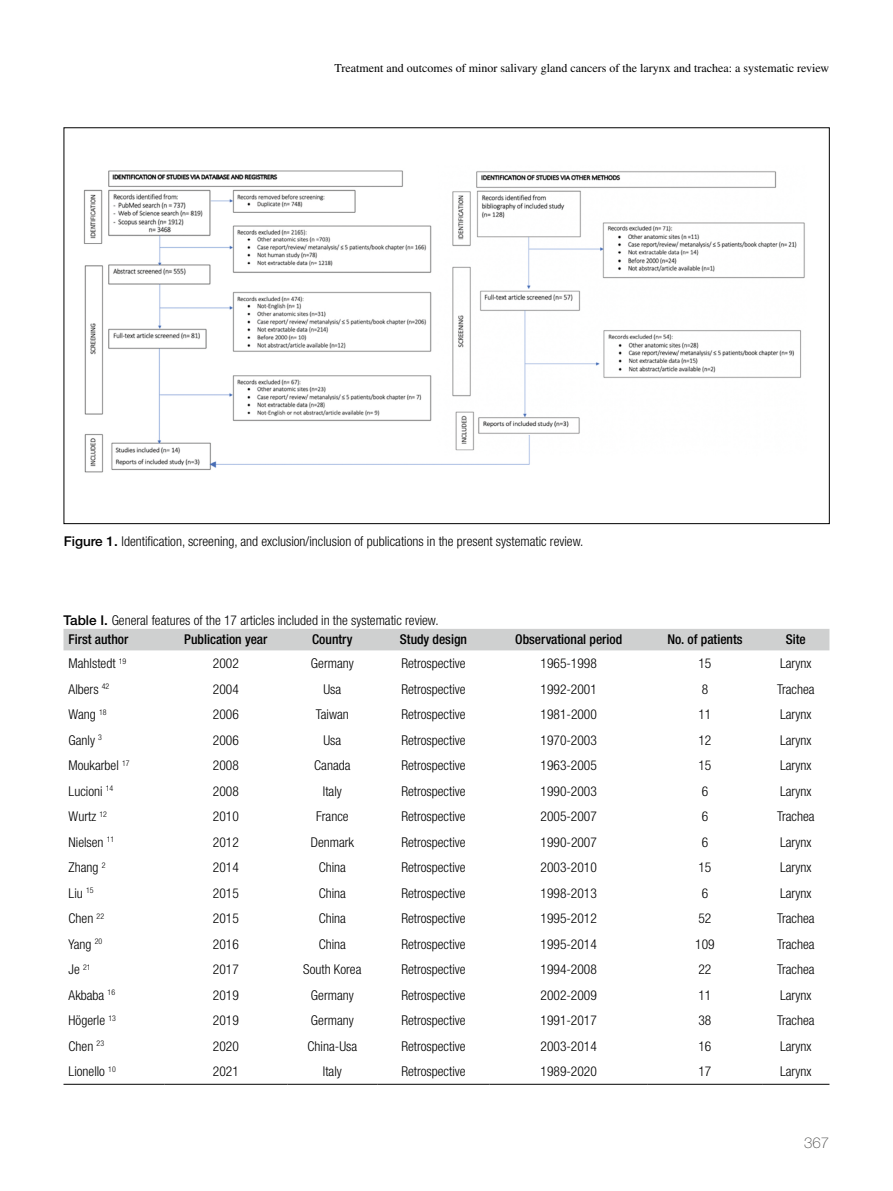
<style>
.page{position:relative;width:893px;height:1191px;background:#fff}
.page>*{position:absolute;margin:0;border:0;box-sizing:border-box;transform-origin:0 0}
.t1{font:100 15px "Helvetica Neue LT Std";color:#484847}
.t2{font:300 condensed 13.5px/19.8px "Helvetica Neue LT Std";color:#000}
.t3{font:500 condensed 13.5px "Helvetica Neue LT Std";color:#000}
.t4{font:12px "Times LT Std";color:#000}
.s1{font-weight:500;font-stretch:normal}
.s2{font-weight:500}
</style>
<div class="page">
<img style="left:83px;top:170px;width:722px;height:303px">
<div style="left:64px;top:629px;width:765px;height:21px;background:#cfd0d0"></div>
<hr style="left:64px;top:1084px;width:100px;height:1px;background:#000">
<hr style="left:164px;top:1084px;width:123px;height:1px;background:#000">
<hr style="left:287px;top:1084px;width:90px;height:1px;background:#000">
<hr style="left:377px;top:1084px;width:113px;height:1px;background:#000">
<hr style="left:490px;top:1084px;width:158px;height:1px;background:#000">
<hr style="left:648px;top:1084px;width:114px;height:1px;background:#000">
<hr style="left:762px;top:1084px;width:67px;height:1px;background:#000">
<p class="t4" style="left:335px;top:61px;width:496px">Treatment and outcomes of minor salivary gland cancers of the larynx and trachea: a systematic review</p>
<p class="t2" style="left:64px;top:531px;width:521px"><span class="s1">Figure 1.</span> Identification, screening, and exclusion/inclusion of publications in the present systematic review.</p>
<p class="t2" style="left:69px;top:610px;width:372px;text-indent:-5px"><span class="s1">Table I.</span> General features of the 17 articles included in the systematic review.<br><span class="s2">First author</span></p>
<p class="t3" style="left:184px;top:631px;width:85px">Publication year</p>
<p class="t3" style="left:312px;top:631px;width:42px">Country</p>
<p class="t3" style="left:400px;top:631px;width:69px">Study design</p>
<p class="t3" style="left:515px;top:631px;width:109px">Observational period</p>
<p class="t3" style="left:667px;top:631px;width:77px">No. of patients</p>
<p class="t3" style="left:786px;top:631px;width:22px">Site</p>
<p class="t2" style="left:69px;top:653px;width:59px">Mahlstedt <sup>19</sup></p>
<p class="t2" style="left:213px;top:653px;width:27px">2002</p>
<p class="t2" style="left:311px;top:653px;width:44px">Germany</p>
<p class="t2" style="left:401px;top:653px;width:66px">Retrospective</p>
<p class="t2" style="left:541px;top:653px;width:58px">1965-1998</p>
<p class="t2" style="left:698px;top:653px;width:14px">15</p>
<p class="t2" style="left:780px;top:653px;width:33px">Larynx</p>
<p class="t2" style="left:69px;top:678px;width:42px">Albers <sup>42</sup></p>
<p class="t2" style="left:213px;top:678px;width:27px">2004</p>
<p class="t2" style="left:323px;top:678px;width:19px">Usa</p>
<p class="t2" style="left:401px;top:678px;width:66px">Retrospective</p>
<p class="t2" style="left:541px;top:678px;width:58px">1992-2001</p>
<p class="t2" style="left:702px;top:678px;width:8px">8</p>
<p class="t2" style="left:777px;top:678px;width:39px">Trachea</p>
<p class="t2" style="left:69px;top:704px;width:40px">Wang <sup>18</sup></p>
<p class="t2" style="left:213px;top:704px;width:27px">2006</p>
<p class="t2" style="left:316px;top:704px;width:34px">Taiwan</p>
<p class="t2" style="left:401px;top:704px;width:66px">Retrospective</p>
<p class="t2" style="left:541px;top:704px;width:58px">1981-2000</p>
<p class="t2" style="left:698px;top:704px;width:14px">11</p>
<p class="t2" style="left:780px;top:704px;width:33px">Larynx</p>
<p class="t2" style="left:69px;top:730px;width:35px">Ganly <sup>3</sup></p>
<p class="t2" style="left:213px;top:730px;width:27px">2006</p>
<p class="t2" style="left:323px;top:730px;width:19px">Usa</p>
<p class="t2" style="left:401px;top:730px;width:66px">Retrospective</p>
<p class="t2" style="left:541px;top:730px;width:58px">1970-2003</p>
<p class="t2" style="left:698px;top:730px;width:14px">12</p>
<p class="t2" style="left:780px;top:730px;width:33px">Larynx</p>
<p class="t2" style="left:69px;top:755px;width:63px">Moukarbel <sup>17</sup></p>
<p class="t2" style="left:213px;top:755px;width:27px">2008</p>
<p class="t2" style="left:314px;top:755px;width:38px">Canada</p>
<p class="t2" style="left:401px;top:755px;width:66px">Retrospective</p>
<p class="t2" style="left:541px;top:755px;width:58px">1963-2005</p>
<p class="t2" style="left:698px;top:755px;width:14px">15</p>
<p class="t2" style="left:780px;top:755px;width:33px">Larynx</p>
<p class="t2" style="left:69px;top:781px;width:46px">Lucioni <sup>14</sup></p>
<p class="t2" style="left:213px;top:781px;width:27px">2008</p>
<p class="t2" style="left:323px;top:781px;width:20px">Italy</p>
<p class="t2" style="left:401px;top:781px;width:66px">Retrospective</p>
<p class="t2" style="left:541px;top:781px;width:58px">1990-2003</p>
<p class="t2" style="left:702px;top:781px;width:8px">6</p>
<p class="t2" style="left:780px;top:781px;width:33px">Larynx</p>
<p class="t2" style="left:69px;top:806px;width:40px">Wurtz <sup>12</sup></p>
<p class="t2" style="left:213px;top:806px;width:27px">2010</p>
<p class="t2" style="left:316px;top:806px;width:34px">France</p>
<p class="t2" style="left:401px;top:806px;width:66px">Retrospective</p>
<p class="t2" style="left:541px;top:806px;width:58px">2005-2007</p>
<p class="t2" style="left:702px;top:806px;width:8px">6</p>
<p class="t2" style="left:777px;top:806px;width:39px">Trachea</p>
<p class="t2" style="left:69px;top:832px;width:47px">Nielsen <sup>11</sup></p>
<p class="t2" style="left:213px;top:832px;width:27px">2012</p>
<p class="t2" style="left:311px;top:832px;width:45px">Denmark</p>
<p class="t2" style="left:401px;top:832px;width:66px">Retrospective</p>
<p class="t2" style="left:541px;top:832px;width:58px">1990-2007</p>
<p class="t2" style="left:702px;top:832px;width:8px">6</p>
<p class="t2" style="left:780px;top:832px;width:33px">Larynx</p>
<p class="t2" style="left:69px;top:857px;width:38px">Zhang <sup>2</sup></p>
<p class="t2" style="left:213px;top:857px;width:27px">2014</p>
<p class="t2" style="left:319px;top:857px;width:29px">China</p>
<p class="t2" style="left:401px;top:857px;width:66px">Retrospective</p>
<p class="t2" style="left:541px;top:857px;width:58px">2003-2010</p>
<p class="t2" style="left:698px;top:857px;width:14px">15</p>
<p class="t2" style="left:780px;top:857px;width:33px">Larynx</p>
<p class="t2" style="left:69px;top:883px;width:27px">Liu <sup>15</sup></p>
<p class="t2" style="left:213px;top:883px;width:27px">2015</p>
<p class="t2" style="left:319px;top:883px;width:29px">China</p>
<p class="t2" style="left:401px;top:883px;width:66px">Retrospective</p>
<p class="t2" style="left:541px;top:883px;width:58px">1998-2013</p>
<p class="t2" style="left:702px;top:883px;width:8px">6</p>
<p class="t2" style="left:780px;top:883px;width:33px">Larynx</p>
<p class="t2" style="left:69px;top:908px;width:37px">Chen <sup>22</sup></p>
<p class="t2" style="left:213px;top:908px;width:27px">2015</p>
<p class="t2" style="left:319px;top:908px;width:29px">China</p>
<p class="t2" style="left:401px;top:908px;width:66px">Retrospective</p>
<p class="t2" style="left:541px;top:908px;width:58px">1995-2012</p>
<p class="t2" style="left:698px;top:908px;width:14px">52</p>
<p class="t2" style="left:777px;top:908px;width:39px">Trachea</p>
<p class="t2" style="left:69px;top:934px;width:35px">Yang <sup>20</sup></p>
<p class="t2" style="left:213px;top:934px;width:27px">2016</p>
<p class="t2" style="left:319px;top:934px;width:29px">China</p>
<p class="t2" style="left:401px;top:934px;width:66px">Retrospective</p>
<p class="t2" style="left:541px;top:934px;width:58px">1995-2014</p>
<p class="t2" style="left:695px;top:934px;width:21px">109</p>
<p class="t2" style="left:777px;top:934px;width:39px">Trachea</p>
<p class="t2" style="left:69px;top:959px;width:24px">Je <sup>21</sup></p>
<p class="t2" style="left:213px;top:959px;width:27px">2017</p>
<p class="t2" style="left:303px;top:959px;width:60px">South Korea</p>
<p class="t2" style="left:401px;top:959px;width:66px">Retrospective</p>
<p class="t2" style="left:541px;top:959px;width:58px">1994-2008</p>
<p class="t2" style="left:698px;top:959px;width:14px">22</p>
<p class="t2" style="left:777px;top:959px;width:39px">Trachea</p>
<p class="t2" style="left:69px;top:985px;width:48px">Akbaba <sup>16</sup></p>
<p class="t2" style="left:213px;top:985px;width:27px">2019</p>
<p class="t2" style="left:311px;top:985px;width:44px">Germany</p>
<p class="t2" style="left:401px;top:985px;width:66px">Retrospective</p>
<p class="t2" style="left:541px;top:985px;width:58px">2002-2009</p>
<p class="t2" style="left:698px;top:985px;width:14px">11</p>
<p class="t2" style="left:780px;top:985px;width:33px">Larynx</p>
<p class="t2" style="left:69px;top:1010px;width:49px">Högerle <sup>13</sup></p>
<p class="t2" style="left:213px;top:1010px;width:27px">2019</p>
<p class="t2" style="left:311px;top:1010px;width:44px">Germany</p>
<p class="t2" style="left:401px;top:1010px;width:66px">Retrospective</p>
<p class="t2" style="left:541px;top:1010px;width:58px">1991-2017</p>
<p class="t2" style="left:698px;top:1010px;width:14px">38</p>
<p class="t2" style="left:777px;top:1010px;width:39px">Trachea</p>
<p class="t2" style="left:69px;top:1036px;width:37px">Chen <sup>23</sup></p>
<p class="t2" style="left:213px;top:1036px;width:27px">2020</p>
<p class="t2" style="left:308px;top:1036px;width:51px">China-Usa</p>
<p class="t2" style="left:401px;top:1036px;width:66px">Retrospective</p>
<p class="t2" style="left:541px;top:1036px;width:58px">2003-2014</p>
<p class="t2" style="left:698px;top:1036px;width:14px">16</p>
<p class="t2" style="left:780px;top:1036px;width:33px">Larynx</p>
<p class="t2" style="left:69px;top:1061px;width:49px">Lionello <sup>10</sup></p>
<p class="t2" style="left:213px;top:1061px;width:27px">2021</p>
<p class="t2" style="left:323px;top:1061px;width:20px">Italy</p>
<p class="t2" style="left:401px;top:1061px;width:66px">Retrospective</p>
<p class="t2" style="left:541px;top:1061px;width:58px">1989-2020</p>
<p class="t2" style="left:698px;top:1061px;width:14px">17</p>
<p class="t2" style="left:780px;top:1061px;width:33px">Larynx</p>
<p class="t1" style="left:804px;top:1134px;width:27px">367</p>
</div>
